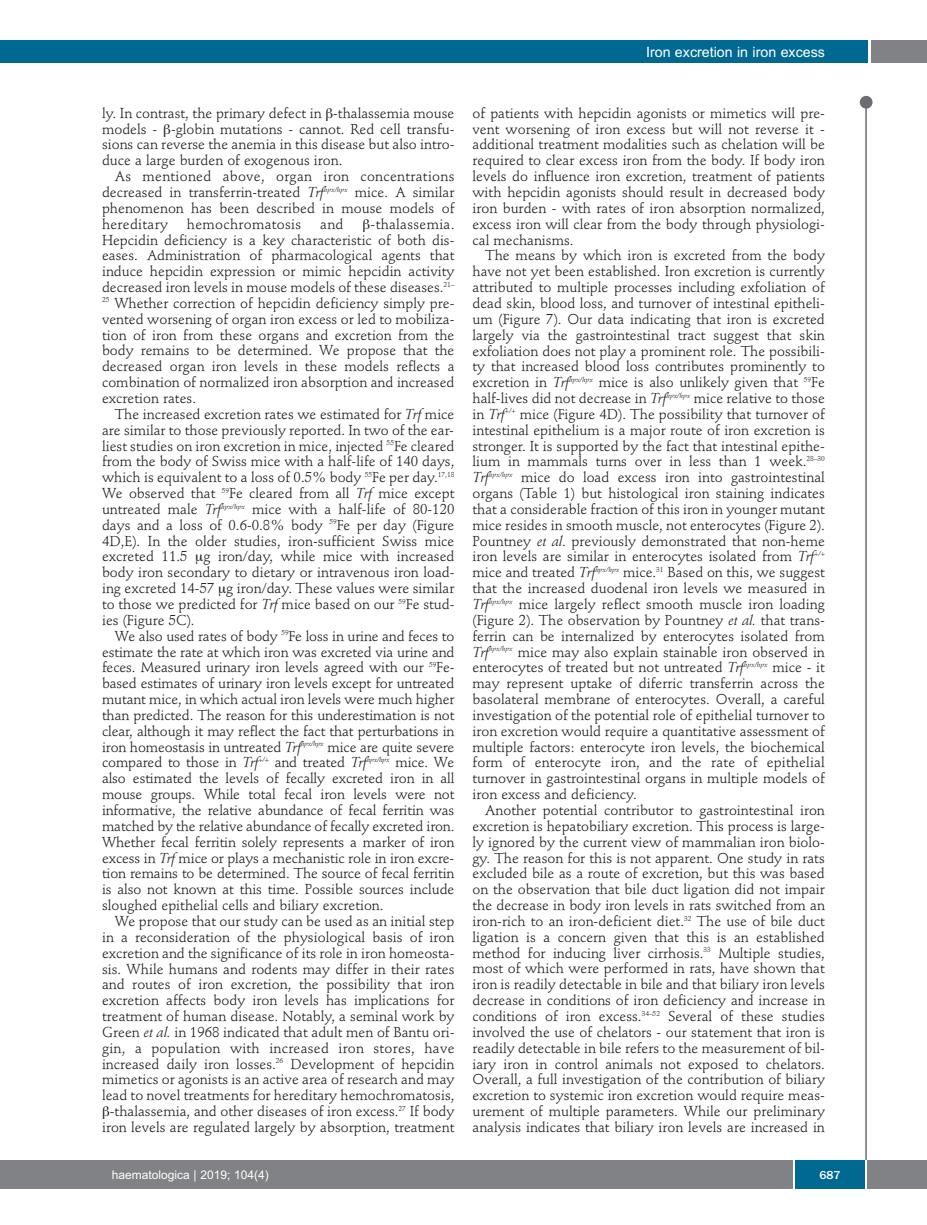
<style>
.page{position:relative;width:927px;height:1225px;background:#fff}
.page>*{position:absolute;margin:0;border:0;box-sizing:border-box;transform-origin:0 0}
.t1{font:14.25px/15.9px "Stempel Schneidler";color:#231f20;text-align:justify}
.t2{font:14.25px "Arial";color:#fff}
.t3{font:14.25px "Stempel Schneidler";letter-spacing:.02em;color:#231f20}
.t4{font:12px "Arial";color:#fff}
.t5{font:500 12px "Franklin Gothic";color:#fff}
.s1{font-style:italic}
</style>
<div class="page">
<div style="left:860px;top:96px;width:12px;height:13px;background:#6c6d70;border-radius:50%"></div>
<hr style="left:865px;top:98px;width:2px;height:1062px;background:#6c6d70">
<div style="left:871px;top:40px;width:56px;height:22px;background:#808285"></div>
<div style="left:18px;top:40px;width:849px;height:22px;background:#006991"></div>
<div style="left:17px;top:1160px;width:910px;height:28px;background:#808285"></div>
<div style="left:795px;top:1160px;width:70px;height:28px;background:#006991"></div>
<hr style="left:793px;top:1160px;width:2px;height:28px;background:#fff">
<hr style="left:865px;top:1160px;width:2px;height:28px;background:#fff">
<div style="left:0;top:40px;width:19px;height:22px;background:#006991"></div>
<div style="left:0;top:1160px;width:18px;height:28px;background:#808285"></div>
<p class="t2" style="left:646px;top:44px;width:180px">Iron excretion in iron excess</p>
<p class="t1" style="left:102px;top:106px;width:354px">ly. In contrast, the primary defect in -thalassemia mouse models - -globin mutations - cannot. Red cell transfu&shy;sions can reverse the anemia in this disease but also intro&shy;duce a large burden of exogenous iron.</p>
<p class="t1" style="left:102px;top:170px;width:354px;text-indent:13px">As mentioned above, organ iron concentrations decreased in transferrin-treated <span class="s1">Trf</span><sup>hpx/hpx</sup> mice. A similar phenomenon has been described in mouse models of hereditary</p>
<p class="t1" style="left:102px;top:217px;width:354px;text-indent:269px">-thalassemia.<br>Hepcidin deficiency is a key characteristic of both dis&shy;eases. Administration of pharmacological agents that induce hepcidin expression or mimic hepcidin activity decreased iron levels in mouse models of these diseases.<sup>21– 25</sup> Whether correction of hepcidin deficiency simply pre&shy;vented worsening of organ iron excess or led to mobiliza&shy;tion of iron from these organs and excretion from the body remains to be determined. We propose that the decreased organ iron levels in these models reflects a combination of normalized iron absorption and increased excretion rates.</p>
<p class="t1" style="left:102px;top:407px;width:354px;text-indent:13px">The increased excretion rates we estimated for <span class="s1">Trf</span> mice are similar to those previously reported. In two of the ear&shy;liest studies on iron excretion in mice, injected <sup>55</sup>Fe cleared from the body of Swiss mice with a half-life of 140 days, which is equivalent to a loss of 0.5% body <sup>55</sup>Fe per day.<sup>17,18<br></sup>We observed that <sup>59</sup>Fe cleared from all <span class="s1">Trf</span> mice except untreated male <span class="s1">Trf</span><sup>hpx/hpx</sup> mice with a half-life of 80-120 days and a loss of 0.6-0.8% body <sup>59</sup>Fe per day (Figure 4D,E). In the older studies, iron-sufficient Swiss mice excreted 11.5 g iron/day, while mice with increased body iron secondary to dietary or intravenous iron load&shy;ing excreted 14-57 g iron/day. These values were similar to those we predicted for <span class="s1">Trf</span> mice based on our <sup>59</sup>Fe stud&shy;ies (Figure 5C).</p>
<p class="t1" style="left:102px;top:629px;width:354px;text-indent:13px">We also used rates of body <sup>59</sup>Fe loss in urine and feces to estimate the rate at which iron was excreted via urine and feces. Measured urinary iron levels agreed with our <sup>59</sup>Fe&shy;based estimates of urinary iron levels except for untreated mutant mice, in which actual iron levels were much higher than predicted. The reason for this underestimation is not clear, although it may reflect the fact that perturbations in iron homeostasis in untreated <span class="s1">Trf</span><sup>hpx/hpx</sup> mice are quite severe compared to those in <span class="s1">Trf</span><sup>+/+</sup> and treated <span class="s1">Trf</span><sup>hpx/hpx</sup> mice. We also estimated the levels of fecally excreted iron in all mouse groups. While total fecal iron levels were not informative, the relative abundance of fecal ferritin was matched by the relative abundance of fecally excreted iron.<br>Whether fecal ferritin solely represents a marker of iron excess in <span class="s1">Trf</span> mice or plays a mechanistic role in iron excre&shy;tion remains to be determined. The source of fecal ferritin is also not known at this time. Possible sources include sloughed epithelial cells and biliary excretion.</p>
<p class="t1" style="left:102px;top:914px;width:354px;text-align:right">We propose that our study can be used as an initial step in a reconsideration of the physiological basis of iron excretion and the significance of its role in iron homeosta&shy;sis. While humans and rodents may differ in their rates and routes of iron excretion, the possibility that iron excretion affects body iron levels has implications for treatment of human disease. Notably, a seminal work by Green <span class="s1">et al.</span> in 1968 indicated that adult men of Bantu ori&shy;gin, a population with increased iron stores, have increased daily iron losses.<sup>26</sup> Development of hepcidin mimetics or agonists is an active area of research and may lead to novel treatments for hereditary hemochromatosis, -thalassemia, and other diseases of iron excess.<sup>27</sup> If body iron levels are regulated largely by absorption, treatment</p>
<p class="t3" style="left:187px;top:218px;width:116px">hemochromatosis</p>
<p class="t1" style="left:320px;top:217px;width:25px">and</p>
<p class="t1" style="left:472px;top:106px;width:354px">of patients with hepcidin agonists or mimetics will pre&shy;vent worsening of iron excess but will not reverse it - additional treatment modalities such as chelation will be required to clear excess iron from the body. If body iron levels do influence iron excretion, treatment of patients with hepcidin agonists should result in decreased body iron burden - with rates of iron absorption normalized, excess iron will clear from the body through physiologi&shy;cal mechanisms.</p>
<p class="t1" style="left:472px;top:249px;width:354px;text-indent:13px">The means by which iron is excreted from the body have not yet been established. Iron excretion is currently attributed to multiple processes including exfoliation of dead skin, blood loss, and turnover of intestinal epitheli&shy;um (Figure 7). Our data indicating that iron is excreted largely via the gastrointestinal tract suggest that skin exfoliation does not play a prominent role. The possibili&shy;ty that increased blood loss contributes prominently to excretion in <span class="s1">Trf</span><sup>hpx/hpx</sup> mice is also unlikely given that <sup>59</sup>Fe half-lives did not decrease in <span class="s1">Trf</span><sup>hpx/hpx</sup> mice relative to those in <span class="s1">Trf</span><sup>+/+</sup> mice (Figure 4D). The possibility that turnover of intestinal epithelium is a major route of iron excretion is stronger. It is supported by the fact that intestinal epithe&shy;lium in mammals turns over in less than 1 week.<sup>28–30<br></sup><span class="s1">Trf</span><sup>hpx/hpx</sup> mice do load excess iron into gastrointestinal organs (Table 1) but histological iron staining indicates that a considerable fraction of this iron in younger mutant mice resides in smooth muscle, not enterocytes (Figure 2).<br>Pountney <span class="s1">et al</span>. previously demonstrated that non-heme iron levels are similar in enterocytes isolated from <span class="s1">Trf</span><sup>+/+ </sup>mice and treated <span class="s1">Trf</span><sup>hpx/hpx</sup> mice.<sup>31</sup> Based on this, we suggest that the increased duodenal iron levels we measured in <span class="s1">Trf</span><sup>hpx/hpx</sup> mice largely reflect smooth muscle iron loading (Figure 2). The observation by Pountney <span class="s1">et al.</span> that trans&shy;ferrin can be internalized by enterocytes isolated from <span class="s1">Trf</span><sup>hpx/hpx</sup> mice may also explain stainable iron observed in enterocytes of treated but not untreated <span class="s1">Trf</span><sup>hpx/hpx</sup> mice - it may represent uptake of diferric transferrin across the basolateral membrane of enterocytes. Overall, a careful investigation of the potential role of epithelial turnover to iron excretion would require a quantitative assessment of multiple factors: enterocyte iron levels, the biochemical form of enterocyte iron, and the rate of epithelial turnover in gastrointestinal organs in multiple models of iron excess and deficiency.</p>
<p class="t1" style="left:472px;top:803px;width:354px;text-indent:13px">Another potential contributor to gastrointestinal iron excretion is hepatobiliary excretion. This process is large&shy;ly ignored by the current view of mammalian iron biolo&shy;gy. The reason for this is not apparent. One study in rats excluded bile as a route of excretion, but this was based on the observation that bile duct ligation did not impair the decrease in body iron levels in rats switched from an iron-rich to an iron-deficient diet.<sup>32</sup> The use of bile duct ligation is a concern given that this is an established method for inducing liver cirrhosis.<sup>33</sup> Multiple studies, most of which were performed in rats, have shown that iron is readily detectable in bile and that biliary iron levels decrease in conditions of iron deficiency and increase in conditions of iron excess.<sup>34–52</sup> Several of these studies involved the use of chelators - our statement that iron is readily detectable in bile refers to the measurement of bil&shy;iary iron in control animals not exposed to chelators.<br>Overall, a full investigation of the contribution of biliary excretion to systemic iron excretion would require meas&shy;urement of multiple parameters. While our preliminary analysis indicates that biliary iron levels are increased in</p>
<p class="t4" style="left:112px;top:1167px;width:158px">haematologica | 2019; 104(4)</p>
<p class="t5" style="left:819px;top:1167px;width:22px">687</p>
</div>
